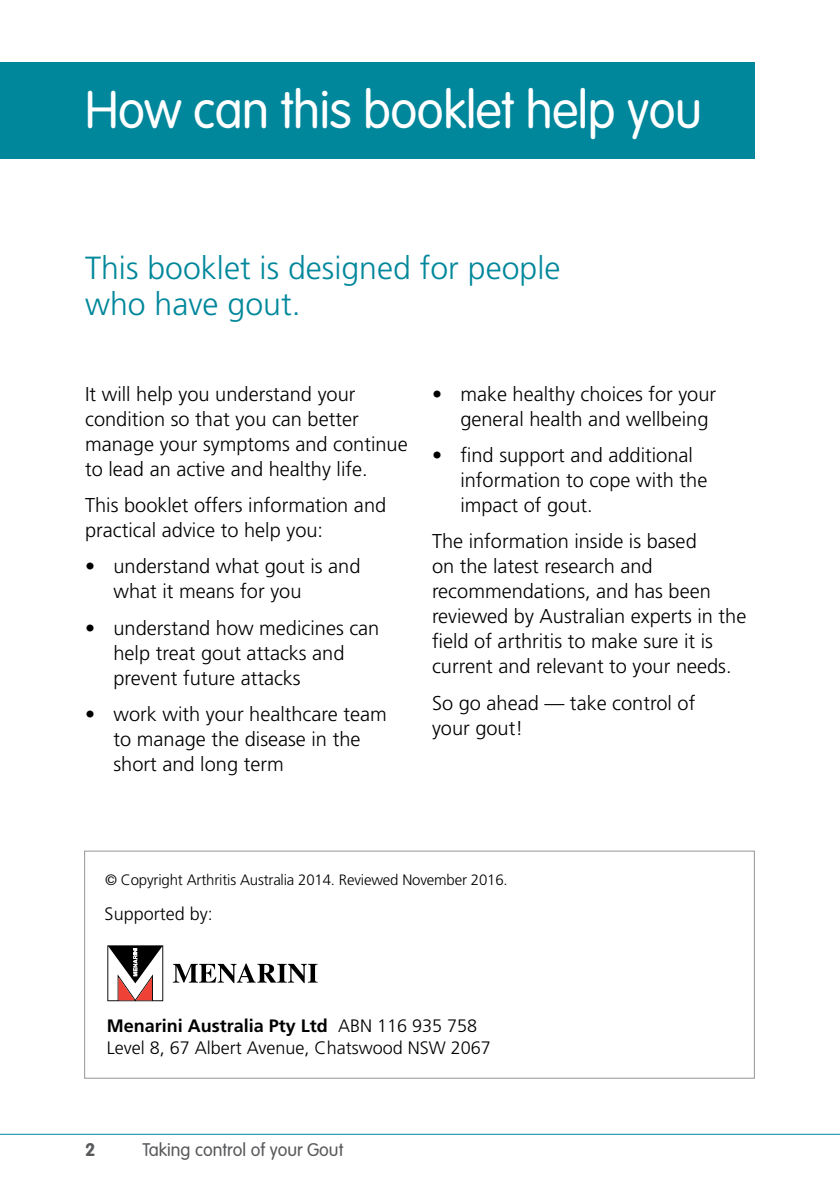
<style>
.page{position:relative;width:840px;height:1191px;background:#fff}
.page>*{position:absolute;margin:0;border:0;box-sizing:border-box;transform-origin:0 0}
.t1{font:300 52px "VAG Rounded";letter-spacing:-.01em;color:#fff;scale:.96 1}
.t2{font:300 32px/36px "Frutiger";color:#00879b}
.t3{font:300 20px/25px "Frutiger";color:#000}
.t4{font:300 18px/21.6px "Frutiger";color:#000}
.t5{font:300 18px "VAG Rounded";color:#58595b}
.t6{font:700 18px "VAG Rounded";color:#58595b}
.t7{font:300 15px "Frutiger";letter-spacing:-.01em;color:#000}
.s1{font-weight:700}
</style>
<div class="page">
<hr style="left:0;top:1133px;width:839px;height:1px;background:#00879b">
<div style="left:0;top:62px;width:754px;height:97px;background:#00879b"></div>
<div style="left:84px;top:850px;width:670px;height:228px;border:1px solid #939598"></div>
<svg style="left:173px;top:963px;width:144px;height:20px"></svg>
<svg style="left:107px;top:945px;width:56px;height:56px"></svg>
<h1 class="t1" style="left:85px;top:80px;width:643px">How can this booklet help you</h1>
<h2 class="t2" style="left:85px;top:251px;width:476px">This booklet is designed for people who have gout.</h2>
<p class="t3" style="left:85px;top:381px;width:324px">It will help you understand your condition so that you can better manage your symptoms and continue to lead an active and healthy life.</p>
<p class="t3" style="left:85px;top:493px;width:302px">This booklet offers information and practical advice to help you:</p>
<p class="t3" style="left:113px;top:554px;width:248px;text-indent:-28px">• understand what gout is and what it means for you</p>
<p class="t3" style="left:113px;top:615px;width:267px;text-indent:-28px">• understand how medicines can help treat gout attacks and prevent future attacks</p>
<p class="t3" style="left:113px;top:702px;width:274px;text-indent:-28px">• work with your healthcare team to manage the disease in the short and long term</p>
<p class="t3" style="left:460px;top:381px;width:257px;text-indent:-28px">• make healthy choices for your general health and wellbeing</p>
<p class="t3" style="left:460px;top:443px;width:248px;text-indent:-28px">• find support and additional information to cope with the impact of gout.</p>
<p class="t3" style="left:432px;top:529px;width:316px">The information inside is based<br>on the latest research and recommendations, and has been reviewed by Australian experts in the field of arthritis to make sure it is current and relevant to your needs.</p>
<p class="t3" style="left:432px;top:690px;width:265px">So go ahead — take control of your gout!</p>
<p class="t7" style="left:105px;top:871px;width:404px">© Copyright Arthritis Australia 2014. Reviewed November 2016.</p>
<p class="t4" style="left:105px;top:903px;width:110px">Supported by:</p>
<p class="t4" style="left:107px;top:1015px;width:385px"><span class="s1">Menarini Australia Pty Ltd</span> ABN 116 935 758<br>Level 8, 67 Albert Avenue, Chatswood NSW 2067</p>
<p class="t6" style="left:85px;top:1139px;width:12px">2</p>
<p class="t5" style="left:142px;top:1139px;width:202px">Taking control of your Gout</p>
</div>
